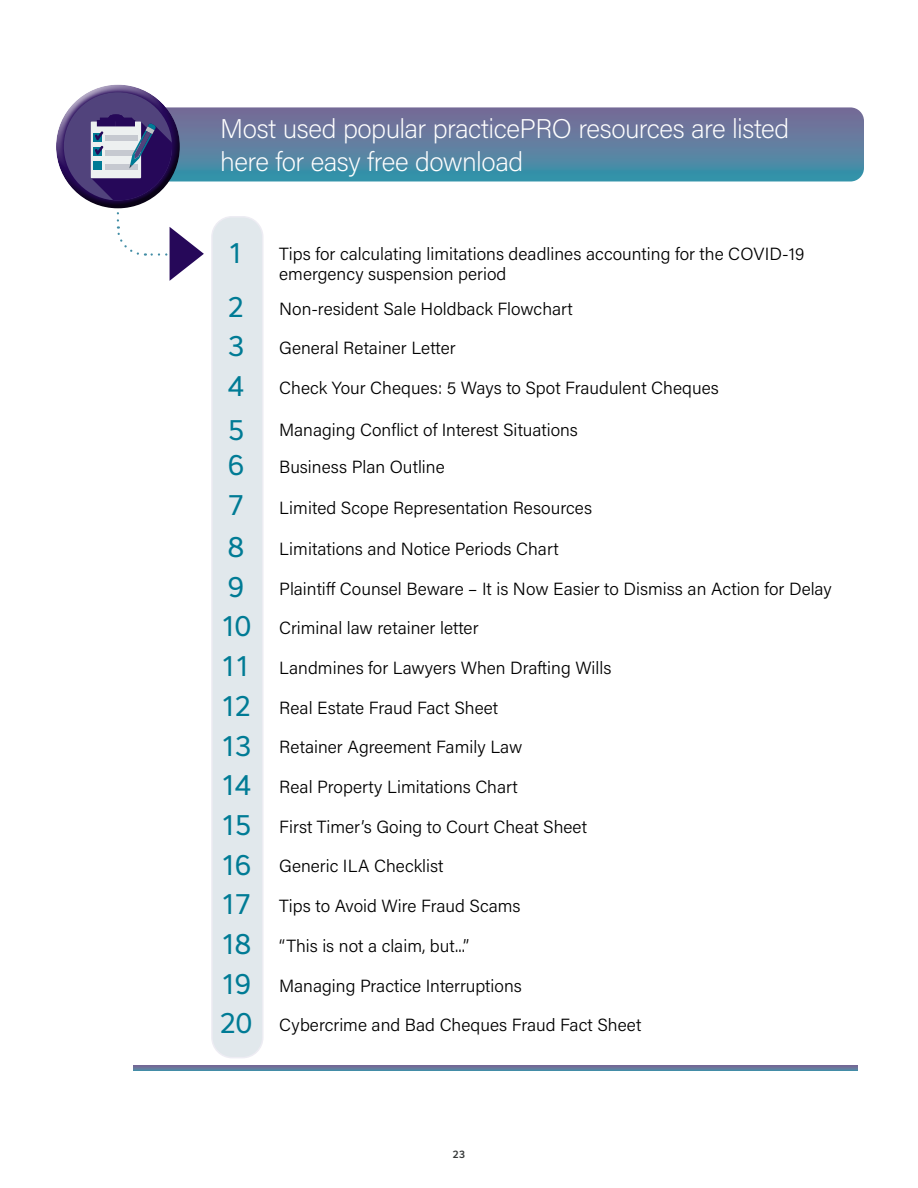
<style>
.page{position:relative;width:918px;height:1188px;background:#fff}
.page>*{position:absolute;margin:0;border:0;box-sizing:border-box;transform-origin:0 0}
.t1{font:27px/33px "Acumin Variable Concept";letter-spacing:-.02em;color:#fff}
.t2{font:17.7px/20.5px "Acumin Variable Concept";color:#000}
.t3{font:500 10.5px "Core Sans A55";color:#353838}
.s1{font-family:"Core Sans A45";font-size:28.35px;color:#007b95}
</style>
<div class="page">
<div style="left:212px;top:217px;width:51px;height:841px;background:#e1e8ec;border-radius:20px"></div>
<div style="left:211px;top:216px;width:53px;height:842px;border:2px solid #edecf3;border-radius:20px"></div>
<div style="left:134px;top:107px;width:730px;height:75px;background:linear-gradient(to bottom,#806996,#3895ab);border-radius:14px"></div>
<div style="left:134px;top:1066px;width:724px;height:5px;background:#667d9f"></div>
<div style="left:47px;top:75px;width:131px;height:106px;background:#fff;opacity:.75"></div>
<div style="left:56px;top:104px;width:133px;height:105px;background:#000;opacity:.75"></div>
<div style="left:64px;top:92px;width:108px;height:108px;background:#51437c;border-radius:50%"></div>
<svg style="left:91px;top:114px;width:113px;height:167px"></svg>
<h1 class="t1" style="left:220px;top:111px;width:571px">Most used popular practicePRO resources are listed here for easy free download</h1>
<p class="t2" style="left:279px;top:243px;width:527px;text-indent:-52px"><span class="s1">1</span> Tips for calculating limitations deadlines accounting for the COVID-19 emergency suspension period</p>
<p class="t2" style="left:227px;top:297px;width:347px"><span class="s1">2</span> Non-resident Sale Holdback Flowchart</p>
<p class="t2" style="left:227px;top:337px;width:230px"><span class="s1">3</span> General Retainer Letter</p>
<p class="t2" style="left:227px;top:377px;width:493px"><span class="s1">4</span> Check Your Cheques: 5 Ways to Spot Fraudulent Cheques</p>
<p class="t2" style="left:227px;top:410px;width:352px;line-height:37.5px"><span class="s1">5</span> Managing Conflict of Interest Situations<br><span class="s1">6</span> Business Plan Outline</p>
<p class="t2" style="left:227px;top:497px;width:366px"><span class="s1">7</span> Limited Scope Representation Resources</p>
<p class="t2" style="left:227px;top:538px;width:333px"><span class="s1">8</span> Limitations and Notice Periods Chart</p>
<p class="t2" style="left:227px;top:578px;width:606px"><span class="s1">9</span> Plaintiff Counsel Beware – It is Now Easier to Dismiss an Action for Delay</p>
<p class="t2" style="left:220px;top:617px;width:260px"><span class="s1">10</span> Criminal law retainer letter</p>
<p class="t2" style="left:220px;top:657px;width:393px"><span class="s1">11</span> Landmines for Lawyers When Drafting Wills</p>
<p class="t2" style="left:220px;top:697px;width:279px"><span class="s1">12</span> Real Estate Fraud Fact Sheet</p>
<p class="t2" style="left:220px;top:736px;width:303px"><span class="s1">13</span> Retainer Agreement Family Law</p>
<p class="t2" style="left:220px;top:776px;width:299px"><span class="s1">14</span> Real Property Limitations Chart</p>
<p class="t2" style="left:220px;top:816px;width:368px"><span class="s1">15</span> First Timer’s Going to Court Cheat Sheet</p>
<p class="t2" style="left:220px;top:855px;width:225px"><span class="s1">16</span> Generic ILA Checklist</p>
<p class="t2" style="left:220px;top:895px;width:302px"><span class="s1">17</span> Tips to Avoid Wire Fraud Scams</p>
<p class="t2" style="left:220px;top:935px;width:250px"><span class="s1">18</span> “This is not a claim, but...”</p>
<p class="t2" style="left:220px;top:974px;width:303px"><span class="s1">19</span> Managing Practice Interruptions</p>
<p class="t2" style="left:220px;top:1014px;width:423px"><span class="s1">20</span> Cybercrime and Bad Cheques Fraud Fact Sheet</p>
<p class="t3" style="left:452px;top:1147px;width:14px">23</p>
</div>
